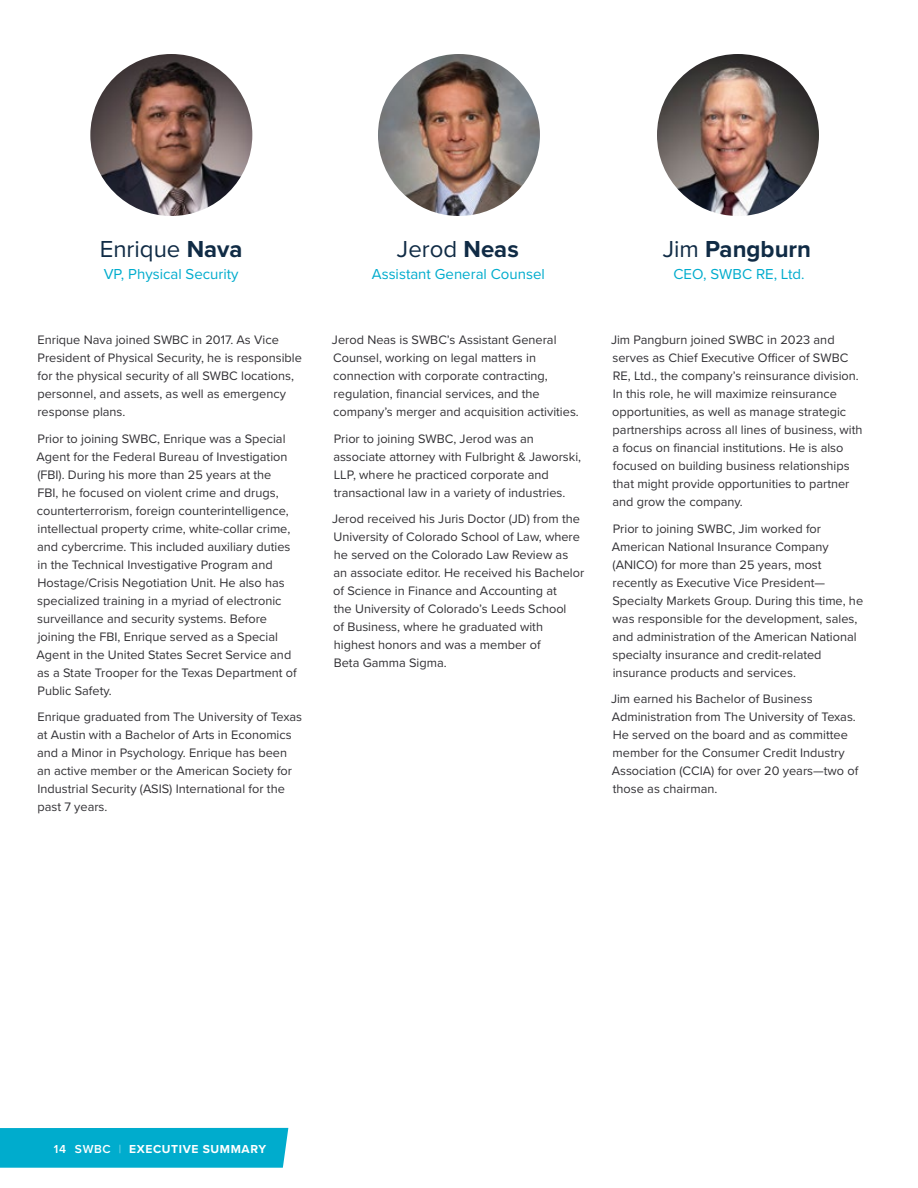
<style>
.page{position:relative;width:918px;height:1188px;background:#fff}
.page>*{position:absolute;margin:0;border:0;box-sizing:border-box;transform-origin:0 0}
.t1{font:24px "Proxima Nova";color:#102b45}
.t2{font:700 24px "Proxima Nova";color:#102b45}
.t3{font:15px "Proxima Nova";color:#00accd}
.t4{font:12.75px/18px "Proxima Nova";color:#333236}
.t5{font:700 12px "Proxima Nova";letter-spacing:.05em;color:#fff}
.s1{font-weight:700}
.s2{font-weight:400}
.s3{font-weight:600}
.s4{font-family:"Proxima Nova T";font-weight:100}
</style>
<div class="page">
<div style="left:0;top:1128px;width:288px;height:40px;background:#00accd"></div>
<img style="left:90px;top:54px;width:162px;height:162px;border-radius:81px">
<img style="left:378px;top:54px;width:162px;height:162px;border-radius:81px">
<img style="left:657px;top:54px;width:162px;height:162px;border-radius:81px">
<h1 class="t1" style="left:100px;top:231px;width:144px">Enrique <span class="s1">Nava</span></h1>
<p class="t3" style="left:104px;top:263px;width:136px">VP, Physical Security</p>
<p class="t4" style="left:37px;top:330px;width:266px">Enrique Nava joined SWBC in 2017. As Vice President of Physical Security, he is responsible for the physical security of all SWBC locations, personnel, and assets, as well as emergency response plans.</p>
<p class="t4" style="left:36px;top:429px;width:262px">Prior to joining SWBC, Enrique was a Special Agent for the Federal Bureau of Investigation (FBI). During his more than 25 years at the<br>FBI, he focused on violent crime and drugs, counterterrorism, foreign counterintelligence, intellectual property crime, white-collar crime, and cybercrime. This included auxiliary duties in the Technical Investigative Program and Hostage/Crisis Negotiation Unit. He also has specialized training in a myriad of electronic surveillance and security systems. Before joining the FBI, Enrique served as a Special Agent in the United States Secret Service and as a State Trooper for the Texas Department of Public Safety.</p>
<p class="t4" style="left:37px;top:708px;width:267px">Enrique graduated from The University of Texas at Austin with a Bachelor of Arts in Economics and a Minor in Psychology. Enrique has been an active member or the American Society for Industrial Security (ASIS) International for the past 7 years.</p>
<h1 class="t1" style="left:397px;top:231px;width:123px">Jerod <span class="s1">Neas</span></h1>
<p class="t3" style="left:372px;top:263px;width:175px">Assistant General Counsel</p>
<p class="t4" style="left:332px;top:330px;width:248px">Jerod Neas is SWBC’s Assistant General Counsel, working on legal matters in connection with corporate contracting, regulation, financial services, and the company’s merger and acquisition activities.</p>
<p class="t4" style="left:333px;top:429px;width:249px">Prior to joining SWBC, Jerod was an associate attorney with Fulbright &amp; Jaworski, LLP, where he practiced corporate and transactional law in a variety of industries.</p>
<p class="t4" style="left:332px;top:510px;width:254px">Jerod received his Juris Doctor (JD) from the University of Colorado School of Law, where he served on the Colorado Law Review as<br>an associate editor. He received his Bachelor of Science in Finance and Accounting at<br>the University of Colorado’s Leeds School<br>of Business, where he graduated with highest honors and was a member of<br>Beta Gamma Sigma.</p>
<h1 class="t2" style="left:663px;top:231px;width:150px"><span class="s2">Jim</span> Pangburn</h1>
<p class="t3" style="left:673px;top:263px;width:133px">CEO, SWBC RE, Ltd.</p>
<p class="t4" style="left:611px;top:330px;width:253px">Jim Pangburn joined SWBC in 2023 and serves as Chief Executive Officer of SWBC RE, Ltd., the company’s reinsurance division.<br>In this role, he will maximize reinsurance opportunities, as well as manage strategic partnerships across all lines of business, with a focus on financial institutions. He is also focused on building business relationships that might provide opportunities to partner and grow the company.</p>
<p class="t4" style="left:612px;top:519px;width:253px">Prior to joining SWBC, Jim worked for American National Insurance Company (ANICO) for more than 25 years, most recently as Executive Vice President— Specialty Markets Group. During this time, he was responsible for the development, sales, and administration of the American National specialty insurance and credit-related insurance products and services.</p>
<p class="t4" style="left:611px;top:690px;width:249px">Jim earned his Bachelor of Business Administration from The University of Texas.<br>He served on the board and as committee member for the Consumer Credit Industry Association (CCIA) for over 20 years—two of those as chairman.</p>
<p class="t5" style="left:54px;top:1140px;width:214px"><span class="s3">14 SWBC</span> <span class="s4">|</span> EXECUTIVE SUMMARY</p>
</div>
